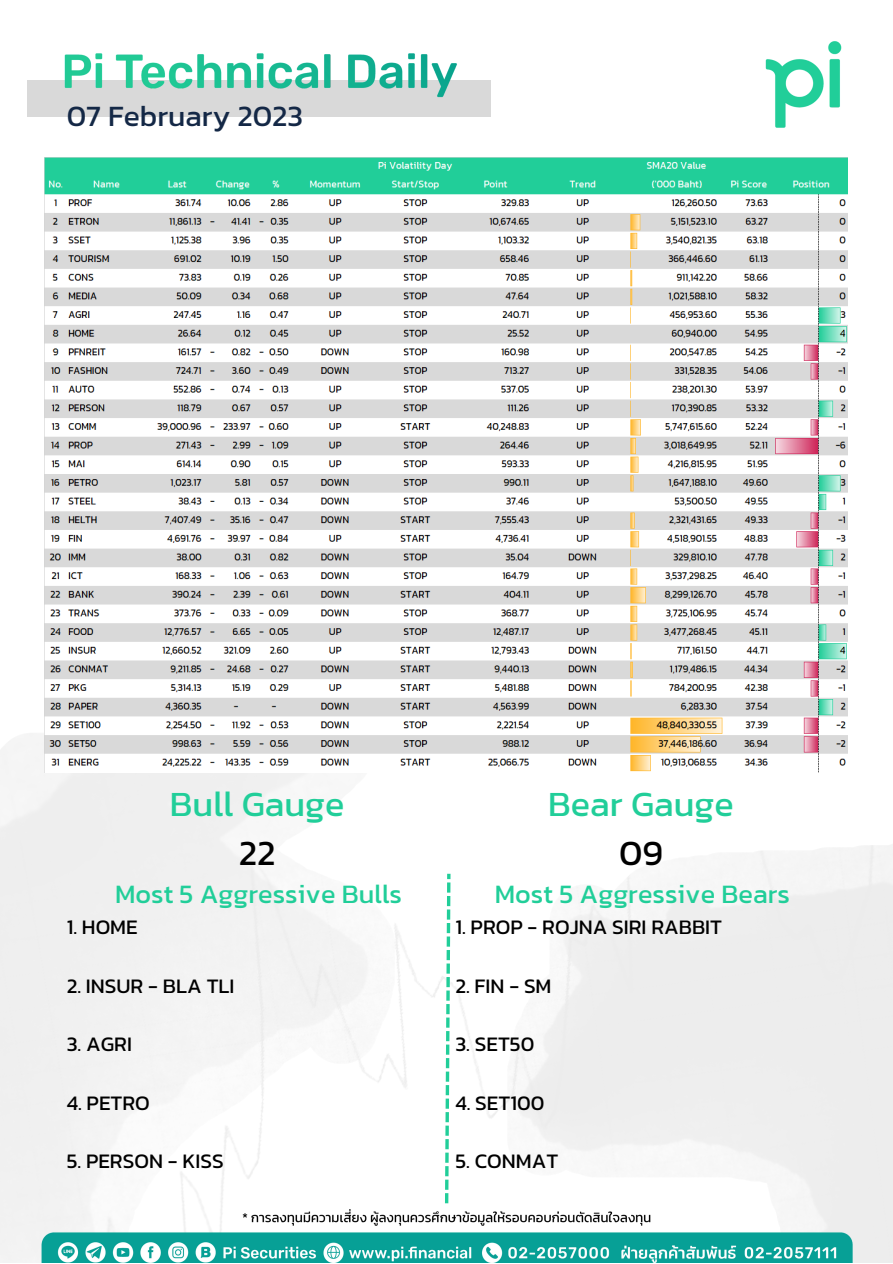
<style>
.page{position:relative;width:893px;height:1264px;background:#fff}
.page>*{position:absolute;margin:0;border:0;box-sizing:border-box;transform-origin:0 0}
.t1{font:36px "Kanit";color:#21ce99}
.t2{font:36px "Kanit";color:#000}
.t3{font:30px "Kanit";color:#142846}
.t4{font:27px "Kanit";color:#21ce99}
.t5{font:21px "Kanit";color:#000}
</style>
<div class="page">
<img style="left:0;top:711px;width:892px;height:492px">
<img style="left:0;top:1203px;width:892px;height:59px">
<img style="left:27px;top:53px;width:463px;height:64px">
<img style="left:765px;top:41px;width:77px;height:87px">
<svg style="left:445px;top:1139px;width:3px;height:64px"></svg>
<svg style="left:445px;top:1125px;width:4px;height:10px"></svg>
<svg style="left:445px;top:1112px;width:4px;height:10px"></svg>
<svg style="left:445px;top:1098px;width:4px;height:10px"></svg>
<svg style="left:445px;top:1085px;width:4px;height:10px"></svg>
<svg style="left:446px;top:990px;width:3px;height:91px"></svg>
<svg style="left:446px;top:977px;width:4px;height:10px"></svg>
<svg style="left:446px;top:963px;width:4px;height:10px"></svg>
<svg style="left:446px;top:950px;width:4px;height:10px"></svg>
<svg style="left:446px;top:936px;width:4px;height:10px"></svg>
<svg style="left:446px;top:923px;width:4px;height:10px"></svg>
<svg style="left:447px;top:873px;width:3px;height:46px"></svg>
<img style="left:45px;top:157px;width:802px;height:615px">
<h2 class="t3" style="left:67px;top:93px;width:238px">07 February 2023</h2>
<h1 class="t1" style="left:170px;top:776px;width:176px">Bull Gauge</h1>
<h1 class="t2" style="left:239px;top:825px;width:38px">22</h1>
<h1 class="t1" style="left:548px;top:776px;width:187px">Bear Gauge</h1>
<h1 class="t2" style="left:619px;top:825px;width:46px">09</h1>
<p class="t4" style="left:115px;top:873px;width:288px">Most 5 Aggressive Bulls</p>
<p class="t5" style="left:67px;top:911px;width:72px">1. HOME</p>
<p class="t4" style="left:495px;top:873px;width:297px">Most 5 Aggressive Bears</p>
<p class="t5" style="left:455px;top:911px;width:268px">1. PROP - ROJNA SIRI RABBIT</p>
<p class="t5" style="left:67px;top:969px;width:169px">2. INSUR - BLA TLI</p>
<p class="t5" style="left:455px;top:969px;width:98px">2. FIN - SM</p>
<p class="t5" style="left:67px;top:1028px;width:67px">3. AGRI</p>
<p class="t5" style="left:455px;top:1028px;width:80px">3. SET50</p>
<p class="t5" style="left:67px;top:1086px;width:85px">4. PETRO</p>
<p class="t5" style="left:455px;top:1086px;width:91px">4. SET100</p>
<p class="t5" style="left:67px;top:1145px;width:159px">5. PERSON - KISS</p>
<p class="t5" style="left:455px;top:1145px;width:104px">5. CONMAT</p>
</div>
